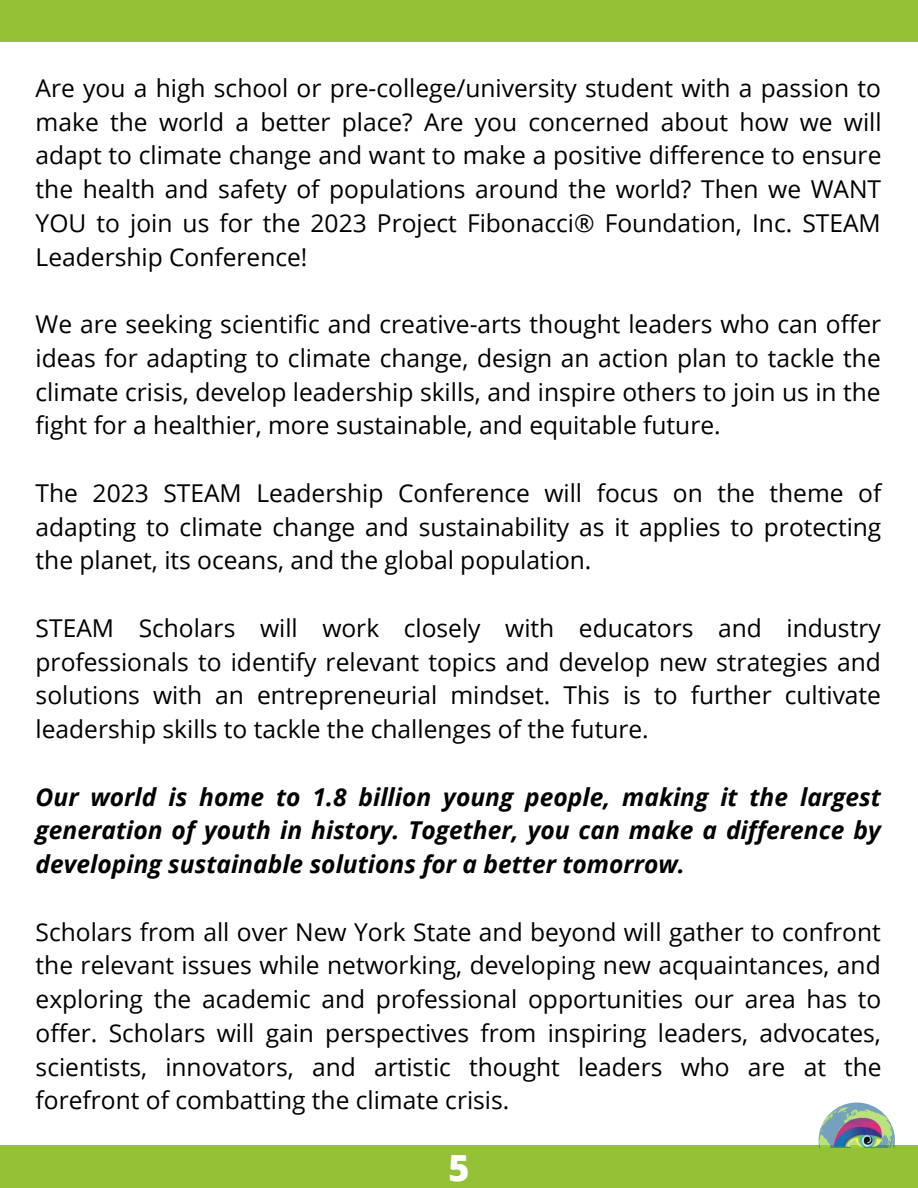
<style>
.page{position:relative;width:918px;height:1188px;background:#fff}
.page>*{position:absolute;margin:0;border:0;box-sizing:border-box;transform-origin:0 0}
.t1{font:800 36px "Open Sans";color:#fff}
.t2{font:24.6px/33.8px "Open Sans";color:#000;text-align:justify}
.t3{font:italic 700 24.6px/33.8px "Open Sans";color:#000;text-align:justify}
</style>
<div class="page">
<div style="left:0;top:0;width:918px;height:42px;background:#95c137"></div>
<div style="left:0;top:1146px;width:918px;height:42px;background:#95c137"></div>
<svg style="left:819px;top:1117px;width:76px;height:31px"></svg>
<img style="left:827px;top:1102px;width:60px;height:46px">
<p class="t2" style="left:36px;top:70px;width:848px">Are you a high school or pre-college/university student with a passion to make the world a better place? Are you concerned about how we will adapt to climate change and want to make a positive difference to ensure the health and safety of populations around the world? Then we WANT YOU to join us for the 2023 Project Fibonacci® Foundation, Inc. STEAM Leadership Conference!</p>
<p class="t2" style="left:36px;top:307px;width:847px">We are seeking scientific and creative-arts thought leaders who can offer ideas for adapting to climate change, design an action plan to tackle the climate crisis, develop leadership skills, and inspire others to join us in the fight for a healthier, more sustainable, and equitable future.</p>
<p class="t2" style="left:36px;top:475px;width:847px">The 2023 STEAM Leadership Conference will focus on the theme of adapting to climate change and sustainability as it applies to protecting the planet, its oceans, and the global population.</p>
<p class="t2" style="left:36px;top:610px;width:847px">STEAM Scholars will work closely with educators and industry professionals to identify relevant topics and develop new strategies and solutions with an entrepreneurial mindset. This is to further cultivate leadership skills to tackle the challenges of the future.</p>
<p class="t3" style="left:36px;top:779px;width:847px">Our world is home to 1.8 billion young people, making it the largest generation of youth in history. Together, you can make a difference by developing sustainable solutions for a better tomorrow.</p>
<p class="t2" style="left:36px;top:914px;width:848px">Scholars from all over New York State and beyond will gather to confront the relevant issues while networking, developing new acquaintances, and exploring the academic and professional opportunities our area has to offer. Scholars will gain perspectives from inspiring leaders, advocates, scientists, innovators, and artistic thought leaders who are at the forefront of combatting the climate crisis.</p>
<h1 class="t1" style="left:448px;top:1142px;width:23px">5</h1>
</div>
